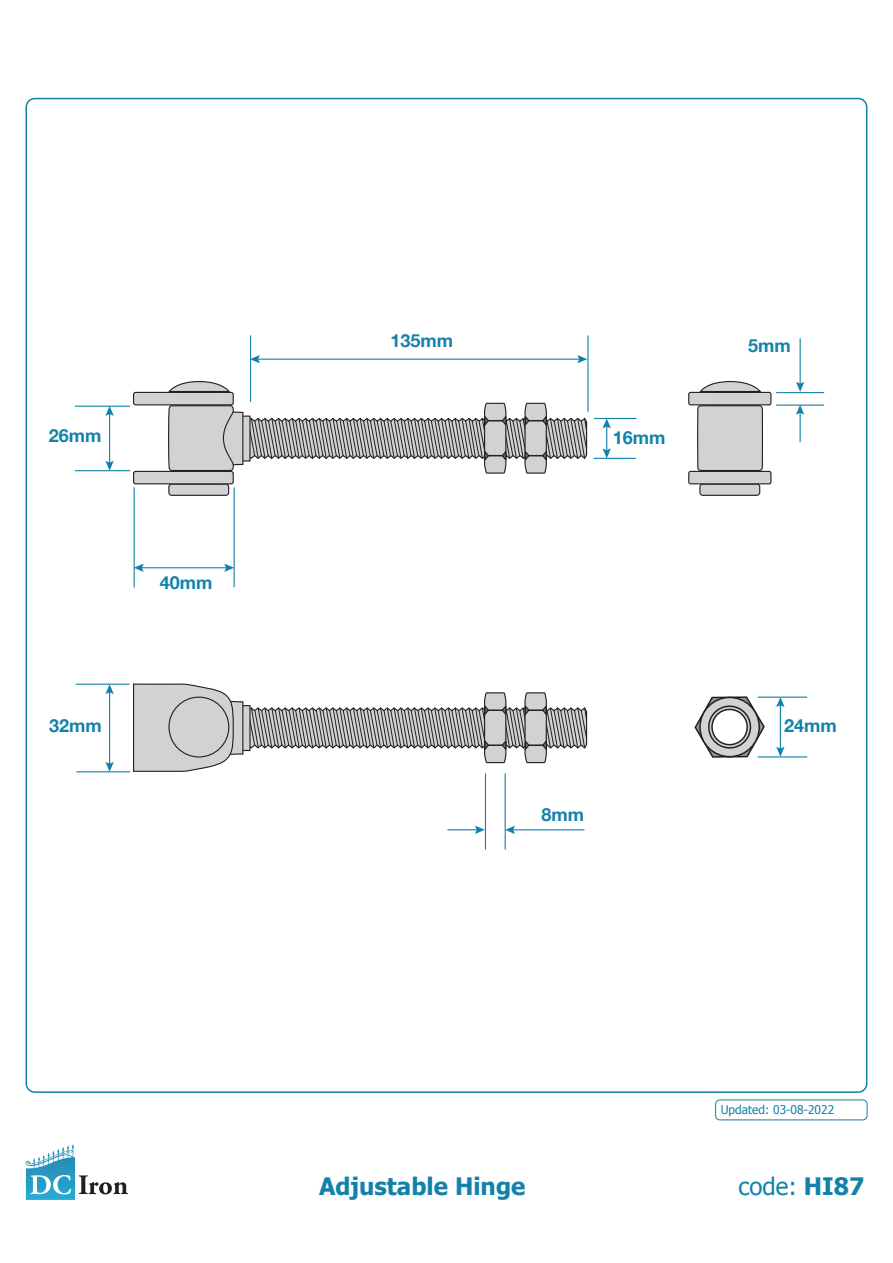
<style>
.page{position:relative;width:893px;height:1263px;background:#fff}
.page>*{position:absolute;margin:0;border:0;box-sizing:border-box;transform-origin:0 0}
.Product_Name{font:700 24px "Tahoma";color:#1282aa}
.Product_Name-2{font:24px "Tahoma";color:#1282aa}
.t1{font:700 18px "Helvetica Neue";color:#1282aa}
.Product_Name-3{font:12px "Tahoma";color:#1282aa}
.s1{font-weight:700}
</style>
<div class="page">
<svg style="left:168px;top:381px;width:62px;height:11px"></svg>
<div style="left:169px;top:484px;width:60px;height:11px;background:#d1d2d4;border-radius:3px"></div>
<div style="left:168px;top:483px;width:61px;height:13px;border:1px solid #231f20;border-radius:3px"></div>
<svg style="left:699px;top:381px;width:62px;height:11px"></svg>
<div style="left:700px;top:484px;width:60px;height:11px;background:#d1d2d4;border-radius:3px"></div>
<div style="left:699px;top:483px;width:61px;height:13px;border:1px solid #231f20;border-radius:3px"></div>
<svg style="left:698px;top:405px;width:65px;height:66px;background:#c7c8ca"></svg>
<svg style="left:167px;top:402px;width:421px;height:72px"></svg>
<svg style="left:694px;top:696px;width:72px;height:62px"></svg>
<svg style="left:133px;top:683px;width:455px;height:89px"></svg>
<div style="left:169px;top:697px;width:60px;height:60px;background:#d1d2d4;border-radius:50%"></div>
<div style="left:168px;top:697px;width:61px;height:60px;border:1px solid #231f20;border-radius:50%"></div>
<div style="left:134px;top:392px;width:99px;height:13px;background:#d1d2d4;border-radius:2px"></div>
<div style="left:133px;top:392px;width:101px;height:13px;border:1px solid #231f20;border-radius:2px"></div>
<div style="left:134px;top:471px;width:99px;height:13px;background:#d1d2d4;border-radius:2px"></div>
<div style="left:133px;top:471px;width:101px;height:13px;border:1px solid #231f20;border-radius:2px"></div>
<div style="left:689px;top:392px;width:82px;height:13px;background:#d1d2d4;border-radius:2px"></div>
<div style="left:688px;top:392px;width:83px;height:13px;border:1px solid #231f20;border-radius:2px"></div>
<div style="left:689px;top:471px;width:82px;height:13px;background:#d1d2d4;border-radius:2px"></div>
<div style="left:688px;top:471px;width:83px;height:13px;border:1px solid #231f20;border-radius:2px"></div>
<hr style="left:257px;top:359px;width:324px;height:1px;background:#1282aa">
<svg style="left:251px;top:355px;width:9px;height:8px"></svg>
<svg style="left:577px;top:355px;width:10px;height:8px"></svg>
<hr style="left:780px;top:704px;width:1px;height:46px;background:#1282aa">
<svg style="left:776px;top:747px;width:8px;height:9px"></svg>
<svg style="left:776px;top:698px;width:8px;height:9px"></svg>
<hr style="left:758px;top:756px;width:49px;height:1px;background:#1282aa">
<hr style="left:758px;top:697px;width:49px;height:1px;background:#1282aa">
<hr style="left:109px;top:691px;width:1px;height:74px;background:#1282aa">
<svg style="left:105px;top:762px;width:9px;height:9px"></svg>
<svg style="left:105px;top:685px;width:9px;height:9px"></svg>
<hr style="left:77px;top:771px;width:53px;height:1px;background:#1282aa">
<hr style="left:76px;top:684px;width:53px;height:1px;background:#1282aa">
<hr style="left:141px;top:567px;width:86px;height:1px;background:#1282aa">
<svg style="left:135px;top:564px;width:9px;height:8px"></svg>
<svg style="left:224px;top:564px;width:10px;height:8px"></svg>
<hr style="left:134px;top:488px;width:1px;height:99px;background:#1282aa">
<hr style="left:234px;top:488px;width:1px;height:99px;background:#1282aa">
<hr style="left:485px;top:774px;width:1px;height:75px;background:#1282aa">
<hr style="left:505px;top:774px;width:1px;height:75px;background:#1282aa">
<hr style="left:594px;top:458px;width:42px;height:1px;background:#1282aa">
<hr style="left:594px;top:418px;width:42px;height:1px;background:#1282aa">
<hr style="left:109px;top:413px;width:1px;height:51px;background:#1282aa">
<svg style="left:105px;top:461px;width:9px;height:9px"></svg>
<svg style="left:105px;top:407px;width:9px;height:9px"></svg>
<hr style="left:776px;top:405px;width:48px;height:1px;background:#1282aa">
<hr style="left:776px;top:392px;width:48px;height:1px;background:#1282aa">
<hr style="left:250px;top:336px;width:1px;height:66px;background:#1282aa">
<hr style="left:587px;top:336px;width:2px;height:75px;background:#1282aa">
<hr style="left:75px;top:406px;width:55px;height:1px;background:#1282aa">
<hr style="left:75px;top:470px;width:55px;height:1px;background:#1282aa">
<svg style="left:603px;top:419px;width:8px;height:39px"></svg>
<hr style="left:799px;top:411px;width:2px;height:31px;background:#1282aa">
<svg style="left:796px;top:405px;width:8px;height:10px"></svg>
<hr style="left:800px;top:338px;width:1px;height:47px;background:#1282aa">
<svg style="left:796px;top:382px;width:8px;height:10px"></svg>
<hr style="left:447px;top:829px;width:31px;height:1px;background:#1282aa">
<svg style="left:475px;top:826px;width:10px;height:8px"></svg>
<hr style="left:512px;top:829px;width:72px;height:1px;background:#1282aa">
<svg style="left:505px;top:826px;width:10px;height:8px"></svg>
<div style="left:715px;top:1099px;width:152px;height:21px;border:1px solid #1282aa;border-radius:4px"></div>
<svg style="left:38px;top:1144px;width:35px;height:19px"></svg>
<svg style="left:30px;top:1175px;width:41px;height:19px"></svg>
<svg style="left:79px;top:1175px;width:49px;height:19px"></svg>
<p class="t1" style="left:391px;top:326px;width:64px">135mm</p>
<p class="t1" style="left:49px;top:421px;width:54px">26mm</p>
<p class="t1" style="left:613px;top:424px;width:54px">16mm</p>
<p class="t1" style="left:160px;top:568px;width:54px">40mm</p>
<p class="t1" style="left:748px;top:332px;width:44px">5mm</p>
<p class="t1" style="left:49px;top:712px;width:54px">32mm</p>
<p class="t1" style="left:784px;top:712px;width:54px">24mm</p>
<p class="t1" style="left:541px;top:801px;width:44px">8mm</p>
<p class="Product_Name-3" style="left:721px;top:1101px;width:115px">Updated: 03-08-2022</p>
<p class="Product_Name" style="left:319px;top:1169px;width:208px">Adjustable Hinge</p>
<p class="Product_Name-2" style="left:738px;top:1170px;width:128px">code: <span class="s1">HI87</span></p>
</div>
